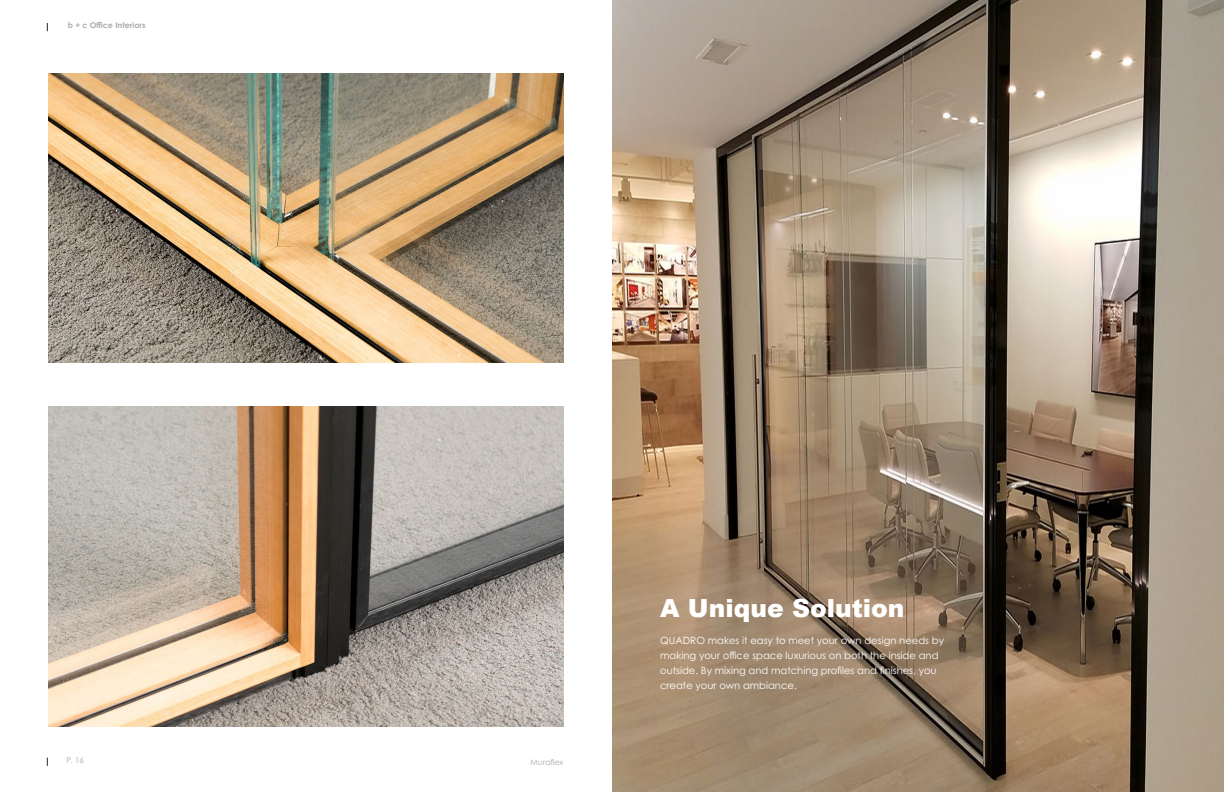
<style>
.page{position:relative;width:1224px;height:792px;background:#fff}
.page>*{position:absolute;margin:0;border:0;box-sizing:border-box;transform-origin:0 0}
.t1{font:900 25px "Arial";color:#fff}
.t2{font:10px/15px "Century Gothic Pro";color:#fff}
.t3{font:700 8px "Century Gothic Pro";color:#a8abae}
.t4{font:8px "Century Gothic Pro";color:#a8abae}
</style>
<div class="page">
<img style="left:612px;top:0;width:612px;height:792px">
<img style="left:48px;top:74px;width:516px;height:289px">
<img style="left:48px;top:406px;width:516px;height:321px">
<p class="t3" style="left:68px;top:20px;width:79px">b + c Office Interiors</p>
<p class="t4" style="left:67px;top:755px;width:19px">P. 16</p>
<p class="t4" style="left:530px;top:757px;width:35px">Muraflex</p>
<h1 class="t1" style="left:660px;top:590px;width:246px">A Unique Solution</h1>
<p class="t2" style="left:660px;top:633px;width:285px">QUADRO makes it easy to meet your own design needs by making your office space luxurious on both the inside and outside. By mixing and matching profiles and finishes, you create your own ambiance.</p>
</div>
